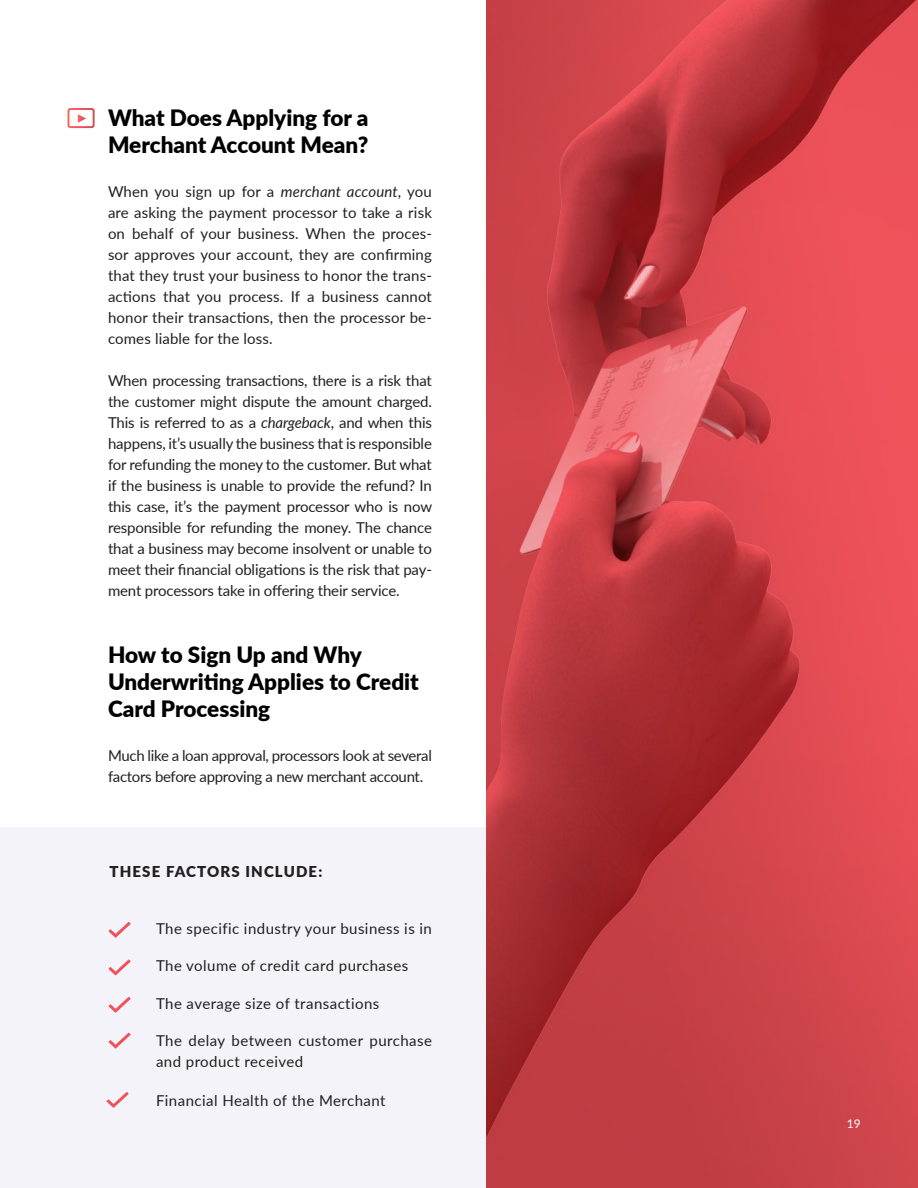
<style>
.page{position:relative;width:918px;height:1188px;background:#fff}
.page>*{position:absolute;margin:0;border:0;box-sizing:border-box;transform-origin:0 0}
.heading_3{font:900 22.5px/27px "Lato";color:#000}
.List_Paragraph{font:15px/21px "Lato";letter-spacing:.01em;color:#231f20;text-align:justify}
.List_Paragraph-2{font:15px/21px "Lato";letter-spacing:.03em;color:#231f20}
.List_Paragraph-3{font:15px/21px "Lato";letter-spacing:-.02em;color:#231f20}
.t1{font:900 15px "Lato";letter-spacing:.075em;color:#231f20}
.t2{font:12px "Lato";color:#fff}
.s1{font-style:italic}
</style>
<div class="page">
<div style="left:0;top:828px;width:486px;height:360px;background:#f3f3f9"></div>
<img style="left:486px;top:0;width:432px;height:1188px">
<svg style="left:108px;top:922px;width:23px;height:16px"></svg>
<svg style="left:108px;top:959px;width:23px;height:16px"></svg>
<svg style="left:108px;top:997px;width:23px;height:16px"></svg>
<svg style="left:108px;top:1033px;width:23px;height:16px"></svg>
<svg style="left:106px;top:1092px;width:23px;height:16px"></svg>
<div style="left:67px;top:108px;width:28px;height:20px;border:2px solid #fff;border-radius:2px"></div>
<svg style="left:78px;top:114px;width:8px;height:9px"></svg>
<p class="heading_3" style="left:108px;top:103px;width:262px">What Does Applying for a<br>Merchant Account Mean?</p>
<p class="List_Paragraph" style="left:108px;top:180px;width:325px">When you sign up for a <span class="s1">merchant account</span>, you are asking the payment processor to take a risk on behalf of your business. When the proces&shy;sor approves your account, they are confirming that they trust your business to honor the trans&shy;actions that you process. If a business cannot honor their transactions, then the processor be&shy;comes liable for the loss.</p>
<p class="List_Paragraph" style="left:108px;top:369px;width:326px">When processing transactions, there is a risk that the customer might dispute the amount charged.<br>This is referred to as a <span class="s1">chargeback</span>, and when this happens, it’s usually the business that is responsible for refunding the money to the customer. But what if the business is unable to provide the refund? In this case, it’s the payment processor who is now responsible for refunding the money. The chance that a business may become insolvent or unable to meet their financial obligations is the risk that pay&shy;ment processors take in offering their service.</p>
<p class="heading_3" style="left:108px;top:640px;width:312px">How to Sign Up and Why<br>Underwriting Applies to Credit<br>Card Processing</p>
<p class="List_Paragraph-3" style="left:108px;top:744px;width:325px">Much like a loan approval, processors look at several factors before approving a new merchant account.</p>
<p class="t1" style="left:110px;top:860px;width:214px">THESE FACTORS INCLUDE:</p>
<p class="List_Paragraph-2" style="left:156px;top:917px;width:277px">The specific industry your business is in</p>
<p class="List_Paragraph-2" style="left:156px;top:955px;width:254px">The volume of credit card purchases</p>
<p class="List_Paragraph-2" style="left:156px;top:992px;width:225px">The average size of transactions</p>
<p class="List_Paragraph-2" style="left:156px;top:1030px;width:277px">The delay between customer purchase and product received</p>
<p class="List_Paragraph-2" style="left:156px;top:1090px;width:231px">Financial Health of the Merchant</p>
<p class="t2" style="left:847px;top:1115px;width:15px">19</p>
</div>
